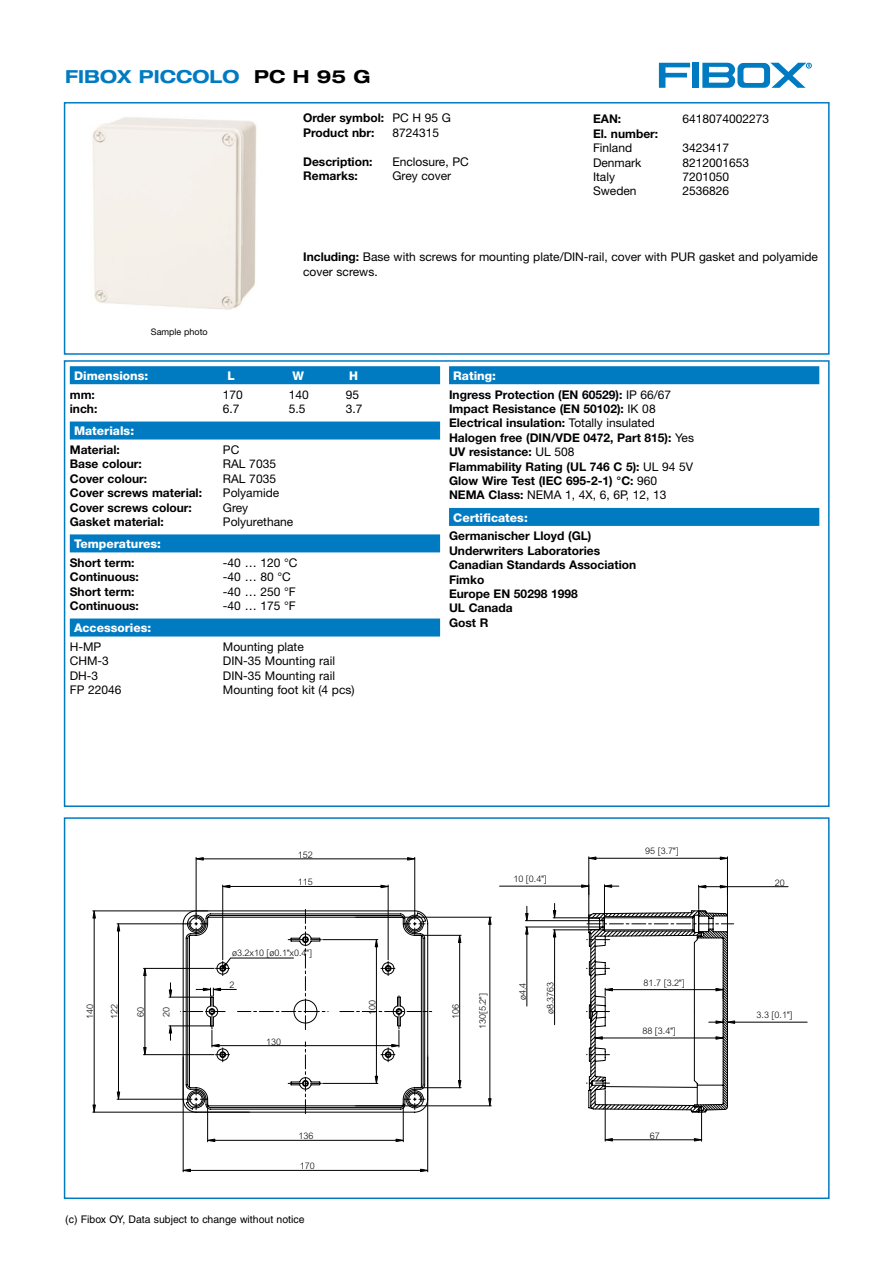
<style>
.page{position:relative;width:893px;height:1263px;background:#fff}
.page>*{position:absolute;margin:0;border:0;box-sizing:border-box;transform-origin:0 0}
.t1{font:700 expanded 18px "Helvetica Neue";color:#007bc2}
.t2{font:700 12px/14.4px "Helvetica Neue";color:#000}
.t3{font:12px/14.4px "Helvetica Neue";color:#000}
.t4{font:800 12px "Helvetica Neue";color:#fff}
.t5{font:10.5px "Helvetica";color:#000}
.t6{font:300 9px "Arial";color:#000}
.t7{font:9px "Helvetica Neue";color:#000}
.s1{color:#000}
.s2{font-weight:400}
.s3{font-weight:700}
.s4{font-weight:800;color:#fff}
</style>
<div class="page">
<div style="left:64px;top:102px;width:765px;height:253px;border:2px solid #007bc2"></div>
<div style="left:692px;top:63px;width:7px;height:25px;background:#007bc2"></div>
<svg style="left:659px;top:63px;width:31px;height:25px"></svg>
<svg style="left:770px;top:63px;width:41px;height:25px"></svg>
<div style="left:737px;top:63px;width:33px;height:25px;background:#007bc2;border-radius:6px"></div>
<div style="left:743px;top:68px;width:21px;height:15px;background:#fff;border-radius:3px"></div>
<svg style="left:702px;top:63px;width:33px;height:25px"></svg>
<div style="left:70px;top:366px;width:370px;height:18px;background:#007bc2"></div>
<div style="left:70px;top:422px;width:370px;height:18px;background:#007bc2"></div>
<div style="left:70px;top:534px;width:370px;height:18px;background:#007bc2"></div>
<div style="left:70px;top:619px;width:370px;height:18px;background:#007bc2"></div>
<div style="left:449px;top:366px;width:370px;height:18px;background:#007bc2"></div>
<div style="left:449px;top:508px;width:370px;height:18px;background:#007bc2"></div>
<div style="left:64px;top:360px;width:765px;height:447px;border:2px solid #007bc2"></div>
<svg style="left:92px;top:856px;width:715px;height:316px"></svg>
<div style="left:64px;top:817px;width:765px;height:382px;border:2px solid #007bc2"></div>
<img style="left:92px;top:117px;width:165px;height:193px">
<h1 class="t1" style="left:65px;top:70px;width:307px">FIBOX PICCOLO <span class="s1">PC H 95 G</span></h1>
<p class="t2" style="left:303px;top:112px;width:149px">Order symbol: <span class="s2">PC H 95 G<br></span>Product nbr:</p>
<p class="t3" style="left:392px;top:127px;width:48px">8724315</p>
<p class="t2" style="left:303px;top:155px;width:71px">Description:</p>
<p class="t3" style="left:392px;top:155px;width:78px">Enclosure, PC</p>
<p class="t2" style="left:303px;top:170px;width:56px">Remarks:</p>
<p class="t3" style="left:392px;top:170px;width:60px">Grey cover</p>
<p class="t2" style="left:593px;top:113px;width:30px">EAN:</p>
<p class="t3" style="left:682px;top:113px;width:88px">6418074002273</p>
<p class="t2" style="left:593px;top:127px;width:67px">El. number:</p>
<p class="t3" style="left:593px;top:142px;width:41px">Finland</p>
<p class="t3" style="left:682px;top:142px;width:48px">3423417</p>
<p class="t3" style="left:593px;top:156px;width:50px">Denmark</p>
<p class="t3" style="left:682px;top:156px;width:68px">8212001653</p>
<p class="t3" style="left:593px;top:171px;width:23px">Italy</p>
<p class="t3" style="left:682px;top:171px;width:48px">7201050</p>
<p class="t3" style="left:593px;top:185px;width:45px">Sweden</p>
<p class="t3" style="left:682px;top:185px;width:48px">2536826</p>
<p class="t7" style="left:151px;top:329px;width:58px">Sample photo</p>
<p class="t3" style="left:303px;top:251px;width:516px"><span class="s3">Including:</span> Base with screws for mounting plate/DIN-rail, cover with PUR gasket and polyamide cover screws.</p>
<p class="t4" style="left:74px;top:371px;width:76px">Dimensions:</p>
<p class="t4" style="left:227px;top:371px;width:9px">L</p>
<p class="t4" style="left:292px;top:371px;width:13px">W</p>
<p class="t4" style="left:349px;top:371px;width:10px">H</p>
<p class="t2" style="left:70px;top:388px;width:27px">mm:</p>
<p class="t3" style="left:223px;top:388px;width:22px">170</p>
<p class="t3" style="left:289px;top:388px;width:22px">140</p>
<p class="t3" style="left:346px;top:388px;width:15px">95</p>
<p class="t2" style="left:70px;top:403px;width:29px">inch:</p>
<p class="t3" style="left:223px;top:403px;width:18px">6.7</p>
<p class="t3" style="left:289px;top:403px;width:18px">5.5</p>
<p class="t3" style="left:346px;top:403px;width:18px">3.7</p>
<p class="t4" style="left:74px;top:427px;width:62px">Materials:</p>
<p class="t2" style="left:70px;top:444px;width:51px">Material:</p>
<p class="t3" style="left:223px;top:444px;width:18px">PC</p>
<p class="t2" style="left:70px;top:458px;width:74px">Base colour:</p>
<p class="t3" style="left:223px;top:458px;width:55px">RAL 7035</p>
<p class="t2" style="left:70px;top:472px;width:79px">Cover colour:</p>
<p class="t3" style="left:223px;top:472px;width:55px">RAL 7035</p>
<p class="t2" style="left:70px;top:487px;width:134px">Cover screws material:</p>
<p class="t3" style="left:223px;top:487px;width:58px">Polyamide</p>
<p class="t2" style="left:70px;top:501px;width:124px">Cover screws colour:</p>
<p class="t3" style="left:223px;top:501px;width:27px">Grey</p>
<p class="t2" style="left:70px;top:516px;width:96px">Gasket material:</p>
<p class="t3" style="left:223px;top:516px;width:72px">Polyurethane</p>
<p class="t4" style="left:74px;top:540px;width:88px">Temperatures:</p>
<p class="t2" style="left:70px;top:556px;width:66px">Short term:</p>
<p class="t3" style="left:223px;top:557px;width:76px">-40 … 120 °C</p>
<p class="t2" style="left:70px;top:571px;width:71px">Continuous:</p>
<p class="t3" style="left:223px;top:571px;width:69px">-40 … 80 °C</p>
<p class="t2" style="left:70px;top:585px;width:66px">Short term:</p>
<p class="t3" style="left:223px;top:585px;width:74px">-40 … 250 °F</p>
<p class="t2" style="left:70px;top:600px;width:71px">Continuous:</p>
<p class="t3" style="left:223px;top:600px;width:74px">-40 … 175 °F</p>
<p class="t4" style="left:74px;top:624px;width:79px">Accessories:</p>
<p class="t3" style="left:70px;top:641px;width:33px">H-MP</p>
<p class="t3" style="left:223px;top:641px;width:82px">Mounting plate</p>
<p class="t3" style="left:70px;top:655px;width:41px">CHM-3</p>
<p class="t3" style="left:223px;top:655px;width:114px">DIN-35 Mounting rail</p>
<p class="t3" style="left:70px;top:669px;width:30px">DH-3</p>
<p class="t3" style="left:223px;top:669px;width:114px">DIN-35 Mounting rail</p>
<p class="t3" style="left:70px;top:684px;width:53px">FP 22046</p>
<p class="t3" style="left:223px;top:684px;width:133px">Mounting foot kit (4 pcs)</p>
<p class="t6" style="left:298px;top:850px;width:17px">152</p>
<p class="t6" style="left:298px;top:877px;width:17px">115</p>
<p class="t6" style="left:232px;top:947px;width:82px">ø3.2x10 [ø0.1"x0.4"]</p>
<p class="t6" style="left:85px;top:1019px;width:17px;rotate:-90deg">140</p>
<p class="t6" style="left:109px;top:1019px;width:17px;rotate:-90deg">122</p>
<p class="t6" style="left:229px;top:980px;width:7px">2</p>
<p class="t6" style="left:136px;top:1017px;width:12px;rotate:-90deg">60</p>
<p class="t6" style="left:161px;top:1017px;width:12px;rotate:-90deg">20</p>
<p class="t6" style="left:367px;top:1015px;width:17px;rotate:-90deg">100</p>
<p class="t6" style="left:266px;top:1036px;width:17px">130</p>
<p class="t6" style="left:298px;top:1131px;width:17px">136</p>
<p class="t6" style="left:300px;top:1161px;width:17px">170</p>
<p class="t5" style="left:65px;top:1215px;width:241px">(c) Fibox OY, Data subject to change without notice</p>
<p class="t2" style="left:449px;top:367px;width:224px;line-height:18.6px;text-indent:4px"><span class="s4">Rating:<br></span>Ingress Protection (EN 60529): <span class="s2">IP 66/67</span></p>
<p class="t2" style="left:449px;top:403px;width:246px">Impact Resistance (EN 50102): <span class="s2">IK 08<br></span>Electrical insulation: <span class="s2">Totally insulated </span>Halogen free (DIN/VDE 0472, Part 815): <span class="s2">Yes </span>UV resistance: <span class="s2">UL 508<br></span>Flammability Rating (UL 746 C 5): <span class="s2">UL 94 5V </span>Glow Wire Test (IEC 695-2-1) °C: <span class="s2">960<br></span>NEMA Class: <span class="s2">NEMA 1, 4X, 6, 6P, 12, 13</span></p>
<p class="t4" style="left:453px;top:513px;width:76px">Certificates:</p>
<p class="t2" style="left:449px;top:530px;width:189px">Germanischer Lloyd (GL)<br>Underwriters Laboratories<br>Canadian Standards Association<br>Fimko<br>Europe EN 50298 1998<br>UL Canada<br>Gost R</p>
<p class="t6" style="left:513px;top:874px;width:35px">10 [0.4"]</p>
<p class="t6" style="left:450px;top:1019px;width:17px;rotate:-90deg">106</p>
<p class="t6" style="left:477px;top:1029px;width:38px;rotate:-90deg">130[5.2"]</p>
<p class="t6" style="left:517px;top:1000px;width:19px;rotate:-90deg">ø4.4</p>
<p class="t6" style="left:545px;top:1014px;width:34px;rotate:-90deg">ø8.3763</p>
<p class="t6" style="left:645px;top:846px;width:35px">95 [3.7"]</p>
<p class="t6" style="left:643px;top:977px;width:43px">81.7 [3.2"]</p>
<p class="t6" style="left:642px;top:1026px;width:35px">88 [3.4"]</p>
<p class="t6" style="left:650px;top:1131px;width:12px">67</p>
<p class="t6" style="left:774px;top:877px;width:12px">20</p>
<p class="t6" style="left:756px;top:1010px;width:38px">3.3 [0.1"]</p>
</div>
